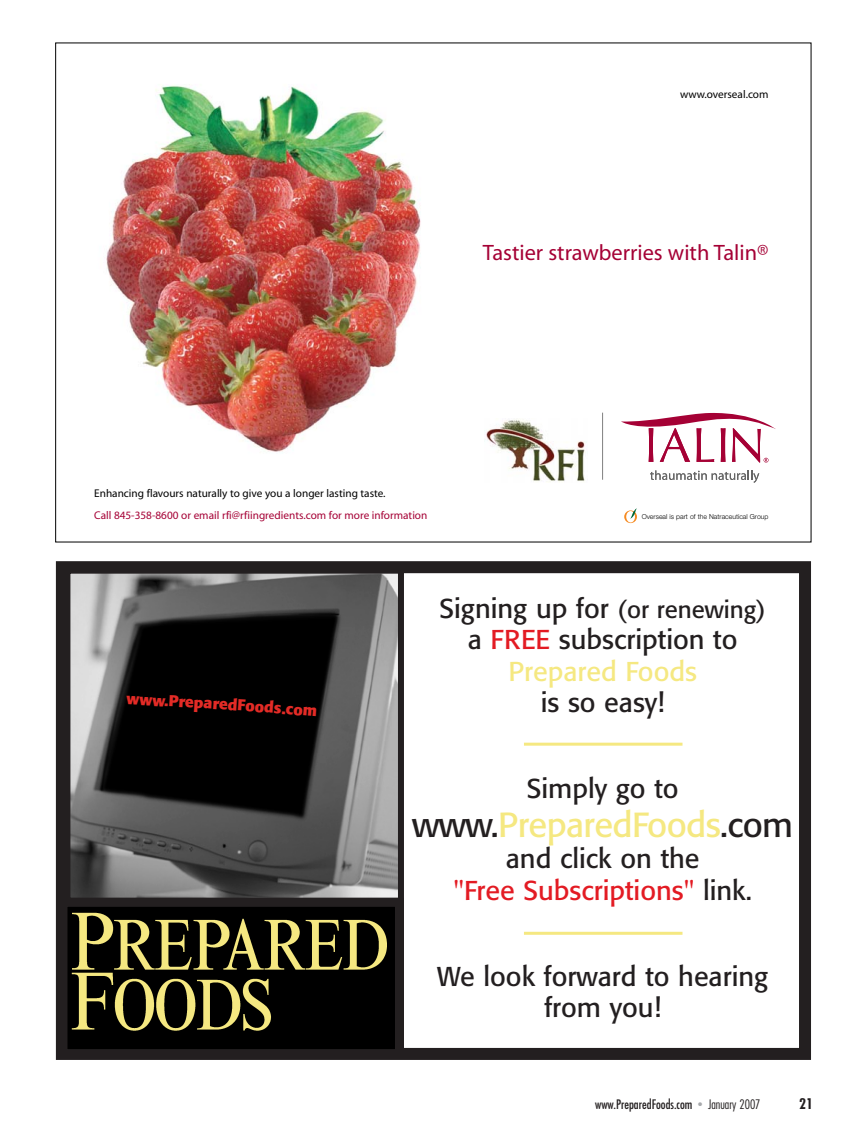
<style>
.page{position:relative;width:849px;height:1135px;background:#fff}
.page>*{position:absolute;margin:0;border:0;box-sizing:border-box;transform-origin:0 0}
.t1{font:34.5px "Formata Regular+GSVUZD";letter-spacing:-.02em;color:#f5e881}
.t2{font:27px/31.5px "Formata Regular+GSVUZD";color:#231f20;text-align:center}
.t3{font:27px/31.5px "Formata Regular+GSVUZD";color:#e31b23;text-align:center}
.t4{font:22.35px "Myriad Roman+IZKUSZ";color:#a50135}
.t5{font:15.6px "Formata Bold+IBBTLK";color:#e32b26}
.t6{font:700 condensed 14.25px "Futura";color:#231f20}
.t7{font:condensed 12.75px "Futura";color:#231f20}
.t8{font:300 condensed 12.75px "Futura";color:#231f20}
.t9{font:11.25px "Myriad Roman+IZKUSZ";color:#000}
.t10{font:11.25px "Myriad Roman+IZKUSZ";color:#a50135}
.t11{font:6.9px "Helvetica Neue Light+ABPGSQ";color:#000}
.s1{font-size:24px}
.s2{color:#e31b23}
.s3{color:#f5e881}
.s4{color:#231f20}
</style>
<div class="page">
<svg style="left:650px;top:470px;width:109px;height:12px"></svg>
<svg style="left:621px;top:413px;width:155px;height:49px"></svg>
<img style="left:106px;top:85px;width:315px;height:196px">
<svg style="left:624px;top:508px;width:13px;height:15px"></svg>
<img style="left:486px;top:419px;width:101px;height:63px">
<hr style="left:602px;top:412px;width:1px;height:67px;background:#808080">
<img style="left:55px;top:281px;width:389px;height:262px">
<svg style="left:55px;top:561px;width:756px;height:499px"></svg>
<svg style="left:286px;top:705px;width:30px;height:11px"></svg>
<p class="t9" style="left:680px;top:90px;width:90px">www.overseal.com</p>
<p class="t4" style="left:483px;top:244px;width:287px">Tastier strawberries with Talin®</p>
<p class="t9" style="left:94px;top:489px;width:293px">Enhancing flavours naturally to give you a longer lasting taste.</p>
<p class="t10" style="left:94px;top:511px;width:334px">Call 845-358-8600 or email rfi@rfiingredients.com for more information</p>
<p class="t11" style="left:641px;top:512px;width:128px">Overseal is part of the Natraceutical Group</p>
<p class="t5" style="left:127px;top:689px;width:88px;rotate:3deg">www.Prepa</p>
<p class="t5" style="left:213px;top:694px;width:75px;rotate:4deg">redFoods.</p>
<p class="t2" style="left:439px;top:594px;width:328px">Signing up for <span class="s1">(or renewing) </span>a <span class="s2">FREE</span> subscription to<br><span class="s3">Prepared Foods</span></p>
<p class="t2" style="left:541px;top:689px;width:125px">is so easy!</p>
<p class="t2" style="left:527px;top:774px;width:153px">Simply go to</p>
<p class="t1" style="left:412px;top:809px;width:382px"><span class="s4">www.</span>PreparedFoods<span class="s4">.com</span></p>
<p class="t3" style="left:453px;top:845px;width:300px"><span class="s4">and click on the<br></span>"Free Subscriptions" <span class="s4">link.</span></p>
<p class="t2" style="left:437px;top:962px;width:333px">We look forward to hearing from you!</p>
<p class="t7" style="left:595px;top:1098px;width:99px">www.PreparedFoods.com</p>
<p class="t8" style="left:698px;top:1098px;width:64px"><sup>●</sup> January 2007</p>
<p class="t6" style="left:799px;top:1096px;width:15px">21</p>
</div>
